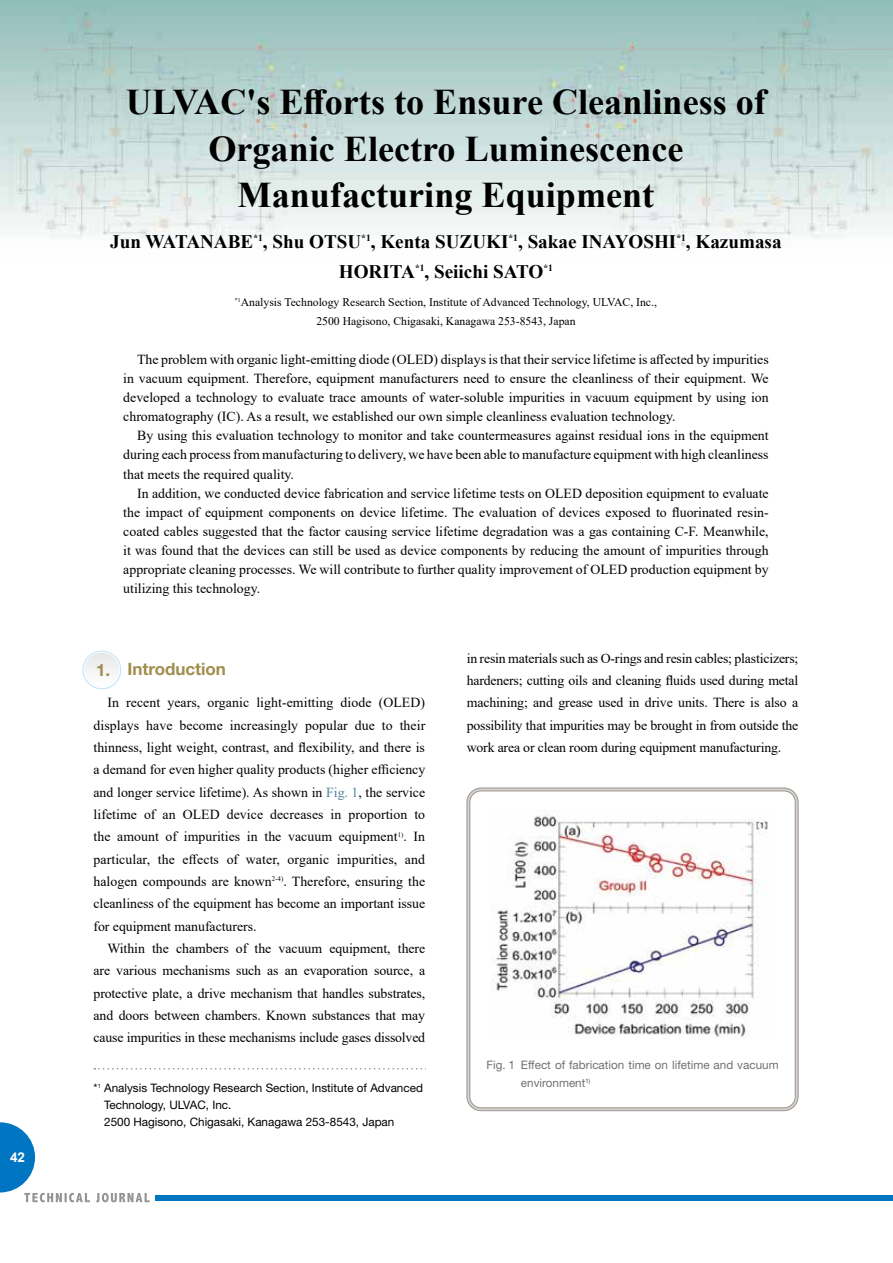
<style>
.page{position:relative;width:893px;height:1263px;background:#fff}
.page>*{position:absolute;margin:0;border:0;box-sizing:border-box;transform-origin:0 0}
.t1{font:700 36.15px/46.8px "Times New Roman";color:#000;text-align:center}
.t2{font:700 19.2px/29.7px "Times New Roman";color:#000;text-align:center}
.t3{font:700 16.95px "Helvetica Neue LT Std";letter-spacing:-.005em;color:#a08e4e}
.t4{font:13.8px/22.4px "Times New Roman";color:#000;text-align:justify}
.t5{font:700 13.5px "Arial";color:#fff}
.t6{font:11.7px/19.2px "Times New Roman";color:#000;text-align:center}
.t7{font:11.7px/17px "Helvetica Neue LT Std";color:#000}
.t8{font:11.7px/18px "Helvetica Neue LT Std";color:#727171}
.s1{color:#4c839b}
</style>
<div class="page">
<img style="left:0;top:0;width:893px;height:248px">
<hr style="left:45px;top:49px;width:848px;height:1px;background:#b5b6b6">
<svg style="left:42px;top:45px;width:7px;height:8px"></svg>
<div style="left:155px;top:1195px;width:738px;height:5px;background:#0075c2"></div>
<svg style="left:0;top:1122px;width:150px;height:80px"></svg>
<svg style="left:83px;top:651px;width:38px;height:38px"></svg>
<svg style="left:94px;top:1068px;width:328px;height:1px"></svg>
<div style="left:467px;top:788px;width:331px;height:323px;border:1px solid #9a9a9a;border-radius:14px"></div>
<div style="left:469px;top:791px;width:326px;height:317px;border:1px solid #9a9a9a;border-radius:11px"></div>
<img style="left:493px;top:815px;width:275px;height:222px">
<p class="t5" style="left:10px;top:1148px;width:17px">42</p>
<h1 class="t1" style="left:126px;top:77px;width:642px">ULVAC's Efforts to Ensure Cleanliness of<br>Organic Electro Luminescence<br>Manufacturing Equipment</h1>
<h2 class="t2" style="left:110px;top:226px;width:673px">Jun WATANABE<sup>*1</sup>, Shu OTSU<sup>*1</sup>, Kenta SUZUKI<sup>*1</sup>, Sakae INAYOSHI<sup>*1</sup>, Kazumasa<br>HORITA<sup>*1</sup>, Seiichi SATO<sup>*1</sup></h2>
<p class="t6" style="left:235px;top:292px;width:423px"><sup>*1</sup>Analysis Technology Research Section, Institute of Advanced Technology, ULVAC, Inc.,<br>2500 Hagisono, Chigasaki, Kanagawa 253-8543, Japan</p>
<p class="t4" style="left:123px;top:349px;width:647px;line-height:19.2px;text-indent:14px">The problem with organic light-emitting diode (OLED) displays is that their service lifetime is affected by impurities in vacuum equipment. Therefore, equipment manufacturers need to ensure the cleanliness of their equipment. We developed a technology to evaluate trace amounts of water-soluble impurities in vacuum equipment by using ion chromatography (IC). As a result, we established our own simple cleanliness evaluation technology.</p>
<p class="t4" style="left:123px;top:426px;width:647px;line-height:19.2px;text-indent:14px">By using this evaluation technology to monitor and take countermeasures against residual ions in the equipment during each process from manufacturing to delivery, we have been able to manufacture equipment with high cleanliness that meets the required quality.</p>
<p class="t4" style="left:123px;top:483px;width:647px;line-height:19.2px;text-indent:14px">In addition, we conducted device fabrication and service lifetime tests on OLED deposition equipment to evaluate the impact of equipment components on device lifetime. The evaluation of devices exposed to fluorinated resin&shy;coated cables suggested that the factor causing service lifetime degradation was a gas containing C-F. Meanwhile, it was found that the devices can still be used as device components by reducing the amount of impurities through appropriate cleaning processes. We will contribute to further quality improvement of OLED production equipment by utilizing this technology.</p>
<p class="t3" style="left:96px;top:659px;width:16px">1.</p>
<p class="t4" style="left:467px;top:646px;width:333px">in resin materials such as O-rings and resin cables; plasticizers; hardeners; cutting oils and cleaning fluids used during metal machining; and grease used in drive units. There is also a possibility that impurities may be brought in from outside the work area or clean room during equipment manufacturing.</p>
<p class="t3" style="left:128px;top:658px;width:100px">Introduction</p>
<p class="t4" style="left:94px;top:691px;width:333px;text-indent:14px">In recent years, organic light-emitting diode (OLED) displays have become increasingly popular due to their thinness, light weight, contrast, and flexibility, and there is a demand for even higher quality products (higher efficiency and longer service lifetime). As shown in <span class="s1">Fig. 1</span>, the service lifetime of an OLED device decreases in proportion to the amount of impurities in the vacuum equipment<sup>1)</sup>. In particular, the effects of water, organic impurities, and halogen compounds are known<sup>2-4)</sup>. Therefore, ensuring the cleanliness of the equipment has become an important issue for equipment manufacturers.</p>
<p class="t4" style="left:94px;top:937px;width:333px;text-indent:14px">Within the chambers of the vacuum equipment, there are various mechanisms such as an evaporation source, a protective plate, a drive mechanism that handles substrates, and doors between chambers. Known substances that may cause impurities in these mechanisms include gases dissolved</p>
<p class="t7" style="left:104px;top:1079px;width:320px;text-indent:-11px">*<sup>1</sup> Analysis Technology Research Section, Institute of Advanced<br>Technology, ULVAC, Inc.<br>2500 Hagisono, Chigasaki, Kanagawa 253-8543, Japan</p>
<p class="t8" style="left:521px;top:1056px;width:259px;text-indent:-35px">Fig. 1 Effect of fabrication time on lifetime and vacuum environment<sup>1)</sup></p>
</div>
